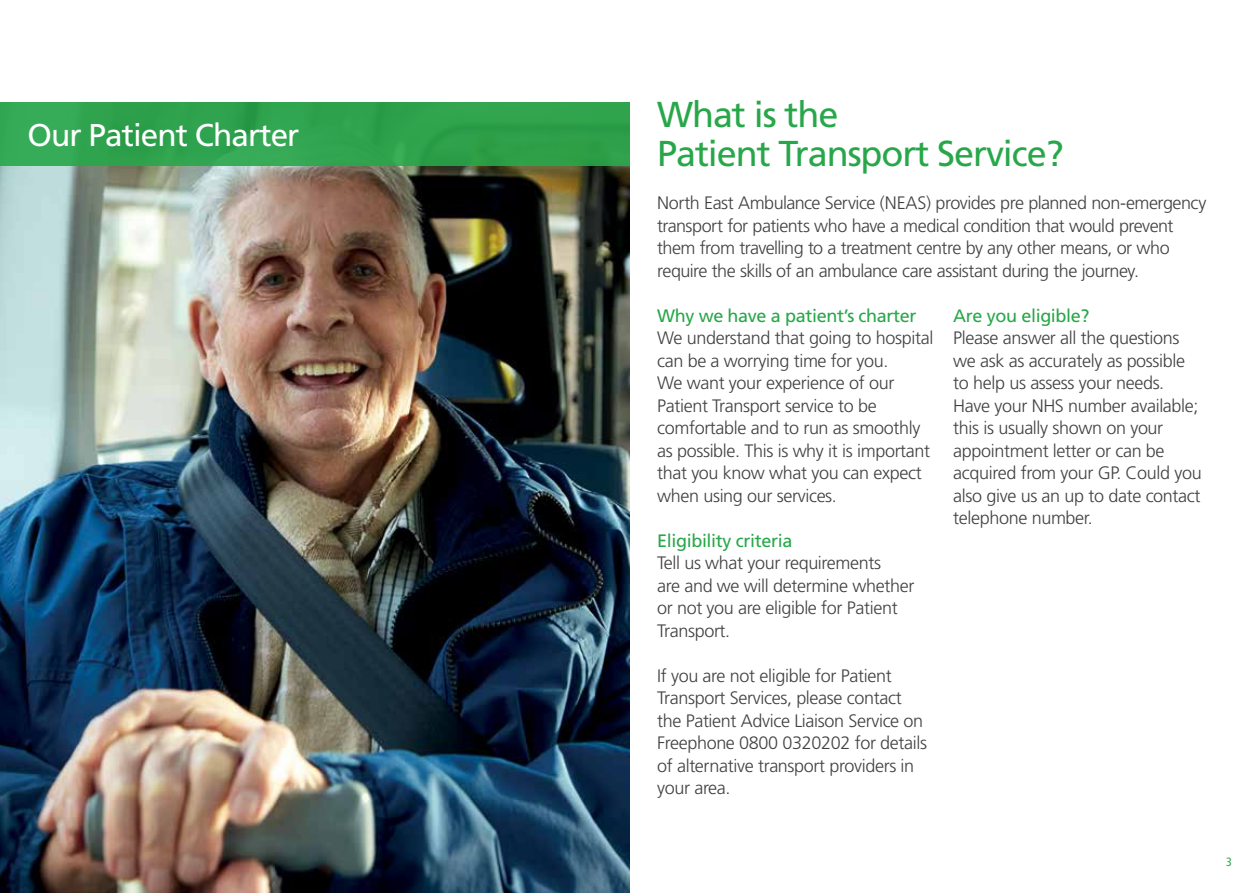
<style>
.page{position:relative;width:1259px;height:893px;background:#fff}
.page>*{position:absolute;margin:0;border:0;box-sizing:border-box;transform-origin:0 0}
.t1{font:36px/39px "Frutiger";letter-spacing:-.03em;color:#28a74a}
.t2{font:31.5px "Frutiger";letter-spacing:-.03em;color:#fff}
.t3{font:300 18px/22.5px "Frutiger";letter-spacing:-.02em;color:#414042}
.t4{font:18px "Frutiger";letter-spacing:-.02em;color:#28a74a}
.t5{font:condensed 12px "Frutiger";color:#28a74a}
</style>
<div class="page">
<img style="left:0;top:166px;width:629px;height:727px">
<div style="left:0;top:102px;width:629px;height:64px;background:#2fa34d"></div>
<h2 class="t2" style="left:28px;top:117px;width:273px">Our Patient Charter</h2>
<h1 class="t1" style="left:657px;top:95px;width:408px">What is the<br>Patient Transport Service?</h1>
<p class="t3" style="left:657px;top:192px;width:551px">North East Ambulance Service (NEAS) provides pre planned non-emergency transport for patients who have a medical condition that would prevent them from travelling to a treatment centre by any other means, or who require the skills of an ambulance care assistant during the journey.</p>
<p class="t4" style="left:657px;top:305px;width:261px">Why we have a patient’s charter</p>
<p class="t3" style="left:657px;top:327px;width:278px">We understand that going to hospital can be a worrying time for you.<br>We want your experience of our<br>Patient Transport service to be comfortable and to run as smoothly as possible. This is why it is important that you know what you can expect when using our services.</p>
<p class="t4" style="left:657px;top:530px;width:137px">Eligibility criteria</p>
<p class="t3" style="left:657px;top:552px;width:259px">Tell us what your requirements<br>are and we will determine whether or not you are eligible for Patient<br>Transport.</p>
<p class="t3" style="left:657px;top:664px;width:271px">If you are not eligible for Patient<br>Transport Services, please contact the Patient Advice Liaison Service on<br>Freephone 0800 0320202 for details of alternative transport providers in your area.</p>
<p class="t4" style="left:953px;top:305px;width:138px">Are you eligible?</p>
<p class="t3" style="left:953px;top:327px;width:250px">Please answer all the questions we ask as accurately as possible to help us assess your needs.<br>Have your NHS number available; this is usually shown on your appointment letter or can be acquired from your GP. Could you also give us an up to date contact telephone number.</p>
<p class="t5" style="left:1226px;top:854px;width:7px">3</p>
</div>
